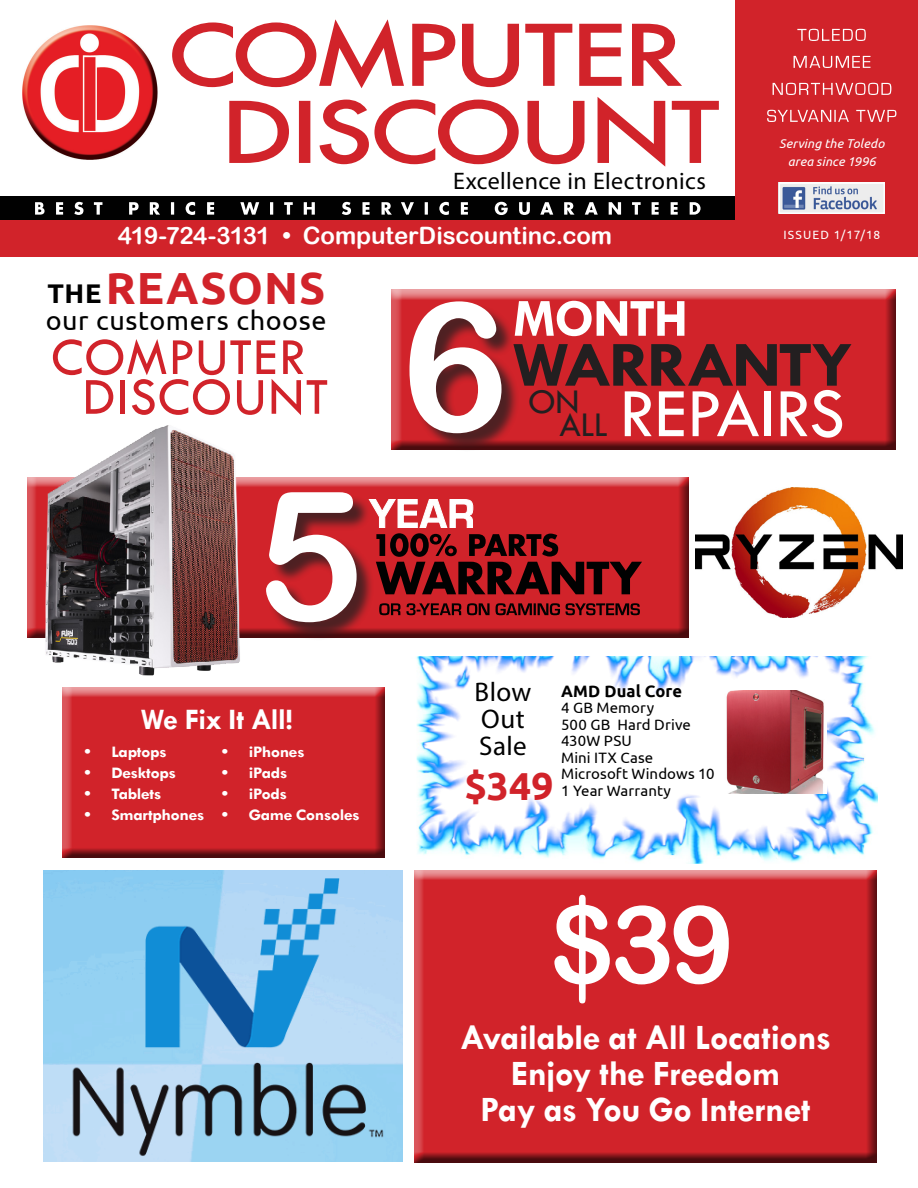
<style>
.page{position:relative;width:918px;height:1188px;background:#fff}
.page>*{position:absolute;margin:0;border:0;box-sizing:border-box;transform-origin:0 0}
.t1{font:180px "Arial Rounded MT Bold";color:#fff}
.t2{font:108px "Arial Rounded MT Bold";color:#fff}
.t3{font:72px "Tw Cen";letter-spacing:-.005em;color:#fff}
.t4{font:700 64.8px "Tw Cen";letter-spacing:-.05em;color:#231f20;scale:1.11 1}
.Long_List_Subhead_Su{font:54px "Tw Cen";letter-spacing:.015em;color:#d1232a}
.t5{font:700 54px "Tw Cen";letter-spacing:-.025em;color:#fff}
.Long_List_Subhead_Su-2{font:700 45px "Ubuntu";letter-spacing:.025em;color:#d1232a}
.t6{font:700 39px "Ubuntu";color:#d1232a}
.t7{font:700 36px/36px "Tw Cen";letter-spacing:-.015em;color:#fff;text-align:center}
.t8{font:36px "Tw Cen";color:#231f20}
.t9{font:700 30px "Tw Cen";letter-spacing:-.02em;color:#fff}
.Long_List_Subhead_Su-3{font:27px "Ubuntu";letter-spacing:.02em;color:#010101}
.Long_List_Subhead_Su-4{font:27px "Myriad Pro";letter-spacing:.02em;color:#010101}
.Long_List_Subhead_Su-5{font:700 27px "Ubuntu";color:#010101}
.t10{font:24px "Arial Rounded MT Bold";letter-spacing:-.005em;color:#fff}
.Long_List_Subhead_Su-6{font:24px "Myriad Pro";letter-spacing:.015em;color:#010101}
.t11{font:700 16.5px "Ubuntu";letter-spacing:.005em;color:#010101}
.t12{font:700 16.2px "Tw Cen";letter-spacing:-.025em;color:#fff;scale:1.11 1}
.t13{font:15px/16.5px "Ubuntu";letter-spacing:.01em;color:#010101}
.t14{font:italic 12.75px "Ubuntu";letter-spacing:.01em;color:#fff}
.t15{font:12px "Ubuntu";letter-spacing:.095em;color:#fff}
</style>
<div class="page">
<img style="left:416px;top:657px;width:462px;height:207px">
<div style="left:60px;top:687px;width:326px;height:172px;background:#231f20;opacity:.75"></div>
<div style="left:0;top:196px;width:737px;height:25px;background:#010101"></div>
<div style="left:0;top:220px;width:918px;height:36px;background:#d1232a"></div>
<div style="left:735px;top:0;width:183px;height:252px;background:#d1232a"></div>
<svg style="left:229px;top:101px;width:60px;height:62px"></svg>
<svg style="left:299px;top:101px;width:11px;height:62px"></svg>
<svg style="left:320px;top:100px;width:199px;height:64px"></svg>
<svg style="left:527px;top:101px;width:58px;height:63px"></svg>
<svg style="left:598px;top:97px;width:67px;height:70px"></svg>
<svg style="left:672px;top:101px;width:47px;height:62px"></svg>
<svg style="left:172px;top:19px;width:232px;height:69px"></svg>
<svg style="left:412px;top:24px;width:43px;height:62px"></svg>
<svg style="left:462px;top:24px;width:57px;height:63px"></svg>
<svg style="left:525px;top:24px;width:47px;height:62px"></svg>
<svg style="left:579px;top:24px;width:43px;height:62px"></svg>
<svg style="left:632px;top:24px;width:50px;height:62px"></svg>
<svg style="left:767px;top:110px;width:129px;height:12px"></svg>
<svg style="left:773px;top:83px;width:118px;height:12px"></svg>
<svg style="left:794px;top:56px;width:76px;height:12px"></svg>
<svg style="left:797px;top:29px;width:69px;height:12px"></svg>
<img style="left:782px;top:185px;width:100px;height:26px">
<div style="left:779px;top:182px;width:106px;height:32px;border:2px solid #fff"></div>
<svg style="left:35px;top:202px;width:666px;height:13px"></svg>
<div style="left:385px;top:289px;width:511px;height:164px;background:#231f20;opacity:.75"></div>
<div style="left:412px;top:304px;width:108px;height:148px;background:#231f20;opacity:.75"></div>
<div style="left:20px;top:477px;width:668px;height:163px;background:#231f20;opacity:.75"></div>
<svg style="left:379px;top:603px;width:261px;height:12px;background:#741317"></svg>
<svg style="left:375px;top:499px;width:267px;height:95px;background:#9a272b"></svg>
<div style="left:269px;top:495px;width:106px;height:146px;background:#231f20;opacity:.75"></div>
<img style="left:33px;top:425px;width:221px;height:266px">
<img style="left:22px;top:26px;width:136px;height:134px">
<img style="left:695px;top:488px;width:207px;height:130px">
<img style="left:44px;top:870px;width:359px;height:292px">
<div style="left:407px;top:870px;width:470px;height:294px;background:#231f20;opacity:.75"></div>
<img style="left:722px;top:691px;width:104px;height:103px">
<p class="Long_List_Subhead_Su-6" style="left:453px;top:166px;width:255px">Excellence in Electronics</p>
<p class="t10" style="left:118px;top:221px;width:496px">419-724-3131 • ComputerDiscountinc.com</p>
<p class="t14" style="left:779px;top:135px;width:107px">Serving the Toledo</p>
<p class="t14" style="left:788px;top:153px;width:90px">area since 1996</p>
<p class="t15" style="left:783px;top:227px;width:98px">ISSUED 1/17/18</p>
<p class="Long_List_Subhead_Su-2" style="left:106px;top:261px;width:221px">REASONS</p>
<p class="Long_List_Subhead_Su-3" style="left:46px;top:304px;width:282px">our customers choose</p>
<p class="Long_List_Subhead_Su" style="left:51px;top:324px;width:256px">COMPUTER</p>
<p class="Long_List_Subhead_Su" style="left:82px;top:364px;width:248px">DISCOUNT</p>
<p class="Long_List_Subhead_Su-5" style="left:47px;top:277px;width:56px">THE</p>
<p class="t1" style="left:256px;top:450px;width:108px">5</p>
<p class="t9" style="left:141px;top:701px;width:153px">We Fix It All!</p>
<p class="t12" style="left:84px;top:742px;width:76px">• Laptops</p>
<p class="t12" style="left:84px;top:763px;width:84px">• Desktops</p>
<p class="t12" style="left:84px;top:784px;width:71px">• Tablets</p>
<p class="t12" style="left:84px;top:805px;width:110px">• Smartphones</p>
<p class="t12" style="left:222px;top:742px;width:76px">• iPhones</p>
<p class="t12" style="left:222px;top:763px;width:61px">• iPads</p>
<p class="t12" style="left:222px;top:784px;width:60px">• iPods</p>
<p class="t12" style="left:222px;top:805px;width:126px">• Game Consoles</p>
<p class="t1" style="left:401px;top:261px;width:108px">6</p>
<p class="t5" style="left:513px;top:286px;width:177px">MONTH</p>
<p class="t4" style="left:512px;top:326px;width:309px">WARRANTY</p>
<p class="t8" style="left:528px;top:380px;width:53px">ON</p>
<p class="t3" style="left:619px;top:370px;width:227px">REPAIRS</p>
<p class="t8" style="left:560px;top:403px;width:50px">ALL</p>
<p class="Long_List_Subhead_Su-4" style="left:475px;top:675px;width:58px">Blow</p>
<p class="Long_List_Subhead_Su-4" style="left:481px;top:702px;width:45px">Out</p>
<p class="Long_List_Subhead_Su-4" style="left:479px;top:729px;width:49px">Sale</p>
<p class="t6" style="left:465px;top:762px;width:90px">$349</p>
<p class="t11" style="left:561px;top:681px;width:123px">AMD Dual Core</p>
<p class="t13" style="left:561px;top:699px;width:95px">4 GB Memory</p>
<p class="t13" style="left:561px;top:716px;width:131px">500 GB Hard Drive</p>
<p class="t13" style="left:561px;top:732px;width:155px">430W PSU<br>Mini ITX Case<br>Microsoft Windows 10</p>
<p class="t13" style="left:561px;top:782px;width:111px">1 Year Warranty</p>
<p class="t2" style="left:550px;top:881px;width:186px">$39</p>
<p class="t7" style="left:460px;top:1019px;width:373px">Available at All Locations<br>Enjoy the Freedom<br>Pay as You Go Internet</p>
</div>
